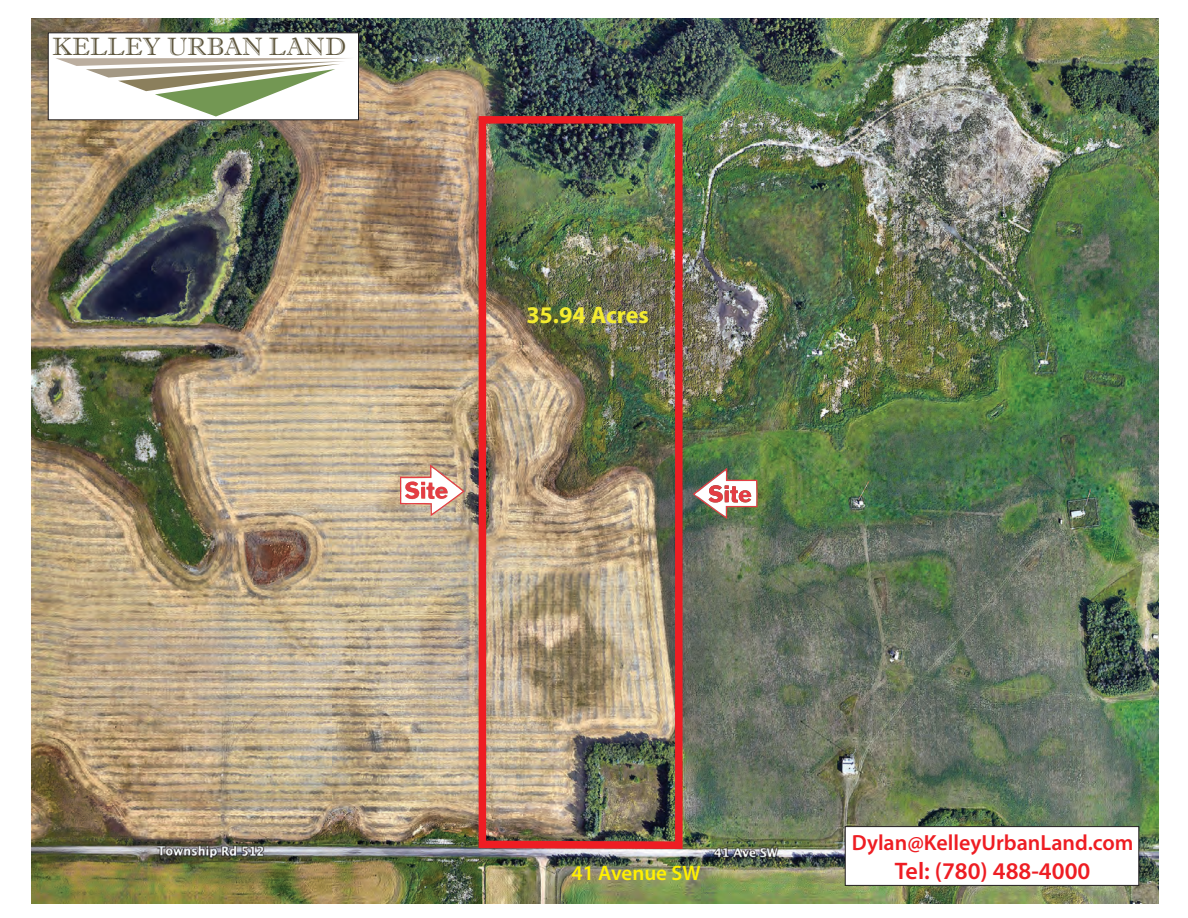
<style>
.page{position:relative;width:1188px;height:918px;background:#fff}
.page>*{position:absolute;margin:0;border:0;box-sizing:border-box;transform-origin:0 0}
.t1{font:25.05px "Imprint MT Shadow";color:#5f573e}
.t2{font:600 24px "Myriad Pro";color:#ee1d23}
.t3{font:700 24px "Myriad Pro";color:#f4ed2f}
.t4{font:600 22.05px "Myriad Pro";color:#ee1d23}
.t5{font:600 21px "Myriad Pro";color:#fff101}
</style>
<div class="page">
<img style="left:31px;top:18px;width:1128px;height:886px">
<svg style="left:400px;top:465px;width:65px;height:51px"></svg>
<svg style="left:421px;top:487px;width:4px;height:12px"></svg>
<svg style="left:693px;top:468px;width:65px;height:51px"></svg>
<div style="left:48px;top:32px;width:311px;height:88px;background:#fff;border:1px solid #231f20"></div>
<svg style="left:56px;top:58px;width:294px;height:58px"></svg>
<div style="left:845px;top:826px;width:294px;height:60px;background:#fff;border:1px solid #231f20"></div>
<img style="left:475px;top:112px;width:211px;height:741px">
<p class="t1" style="left:53px;top:32px;width:295px">KELLEY URBAN LAND</p>
<p class="t3" style="left:526px;top:299px;width:124px">35.94 Acres</p>
<p class="t5" style="left:571px;top:860px;width:131px">41 Avenue SW</p>
<p class="t4" style="left:852px;top:829px;width:283px">Dylan@KelleyUrbanLand.com</p>
<p class="t2" style="left:895px;top:856px;width:197px">Tel: (780) 488-4000</p>
</div>
